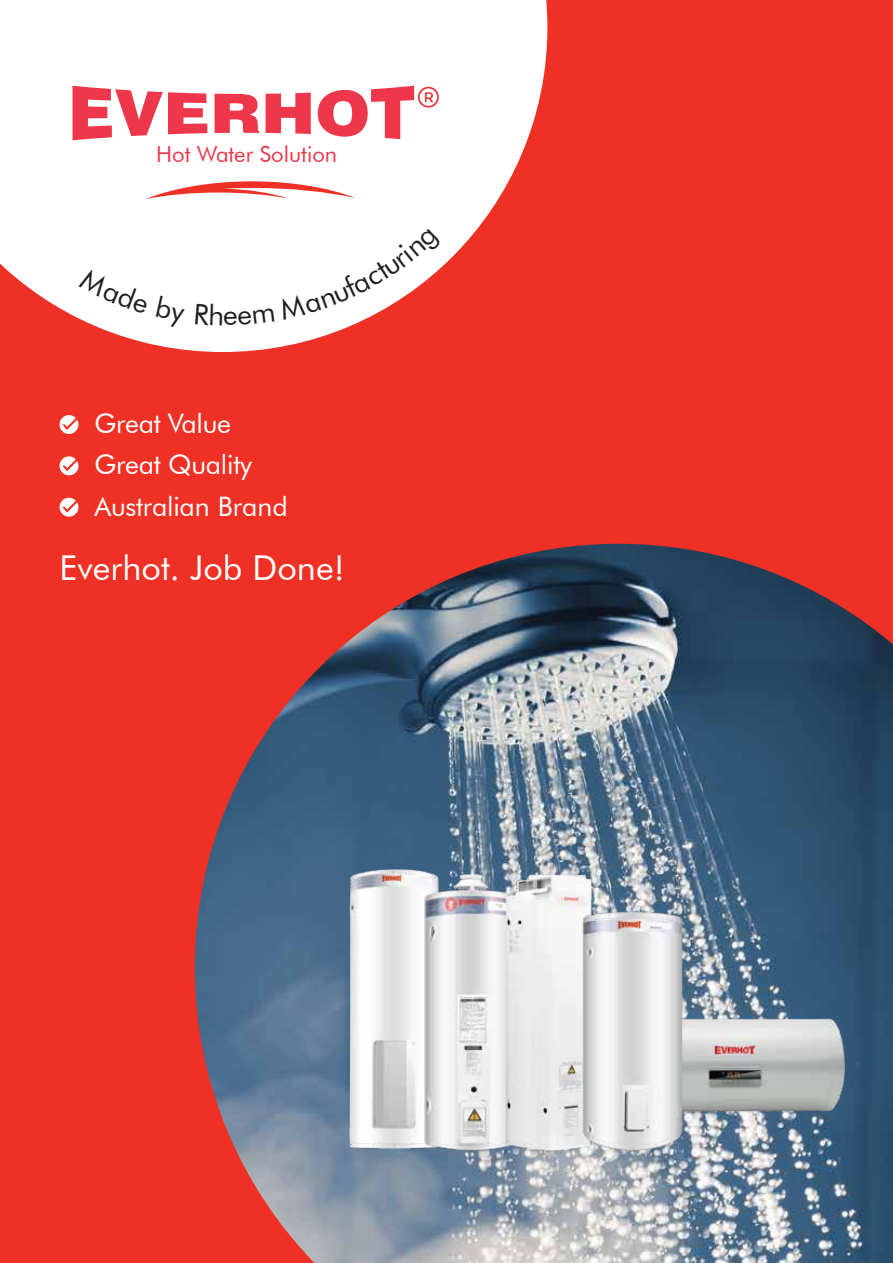
<style>
.page{position:relative;width:893px;height:1263px;background:#ee3124}
.page>*{position:absolute;margin:0;border:0;box-sizing:border-box;transform-origin:0 0}
.t1{font:34.2px "Futura BT";color:#fff}
.t2{font:28.5px "Futura BT";color:#231f20}
.t3{font:26.85px/41.7px "Futura BT";letter-spacing:-.01em;color:#fff}
.t4{font:22.05px "Futura BT";color:#ee374a}
</style>
<div class="page">
<svg style="left:0;top:0;width:547px;height:352px;fill:#fff"></svg>
<div style="left:60px;top:415px;width:18px;height:19px;background:#fff;border-radius:50%"></div>
<svg style="left:62px;top:415px;width:17px;height:15px"></svg>
<div style="left:60px;top:456px;width:18px;height:19px;background:#fff;border-radius:50%"></div>
<svg style="left:62px;top:456px;width:17px;height:15px"></svg>
<svg style="left:60px;top:498px;width:18px;height:19px"></svg>
<svg style="left:62px;top:497px;width:17px;height:15px"></svg>
<img style="left:195px;top:544px;width:698px;height:719px">
<svg style="left:73px;top:86px;width:134px;height:54px;background:#f58f9a"></svg>
<svg style="left:215px;top:94px;width:44px;height:39px;background:#f16372"></svg>
<svg style="left:266px;top:93px;width:45px;height:41px;background:#f26977"></svg>
<svg style="left:318px;top:86px;width:121px;height:53px;background:#f7a7af"></svg>
<svg style="left:146px;top:181px;width:210px;height:18px"></svg>
<img style="left:693px;top:1002px;width:165px;height:134px">
<img style="left:338px;top:857px;width:114px;height:298px">
<img style="left:419px;top:866px;width:103px;height:289px">
<img style="left:502px;top:864px;width:94px;height:288px">
<img style="left:571px;top:895px;width:122px;height:267px">
<div style="left:78px;top:268px;width:70px;height:46px;background:#fff"></div>
<svg style="left:156px;top:296px;width:29px;height:32px"></svg>
<svg style="left:195px;top:303px;width:28px;height:22px"></svg>
<svg style="left:238px;top:229px;width:204px;height:97px;background:#fde7e5"></svg>
<p class="t4" style="left:156px;top:141px;width:183px">Hot Water Solution</p>
<p class="t2" style="left:223px;top:298px;width:16px">e</p>
<p class="t3" style="left:94px;top:402px;width:195px">Great Value<br>Great Quality<br>Australian Brand</p>
<p class="t1" style="left:60px;top:547px;width:287px">Everhot. Job Done!</p>
</div>
